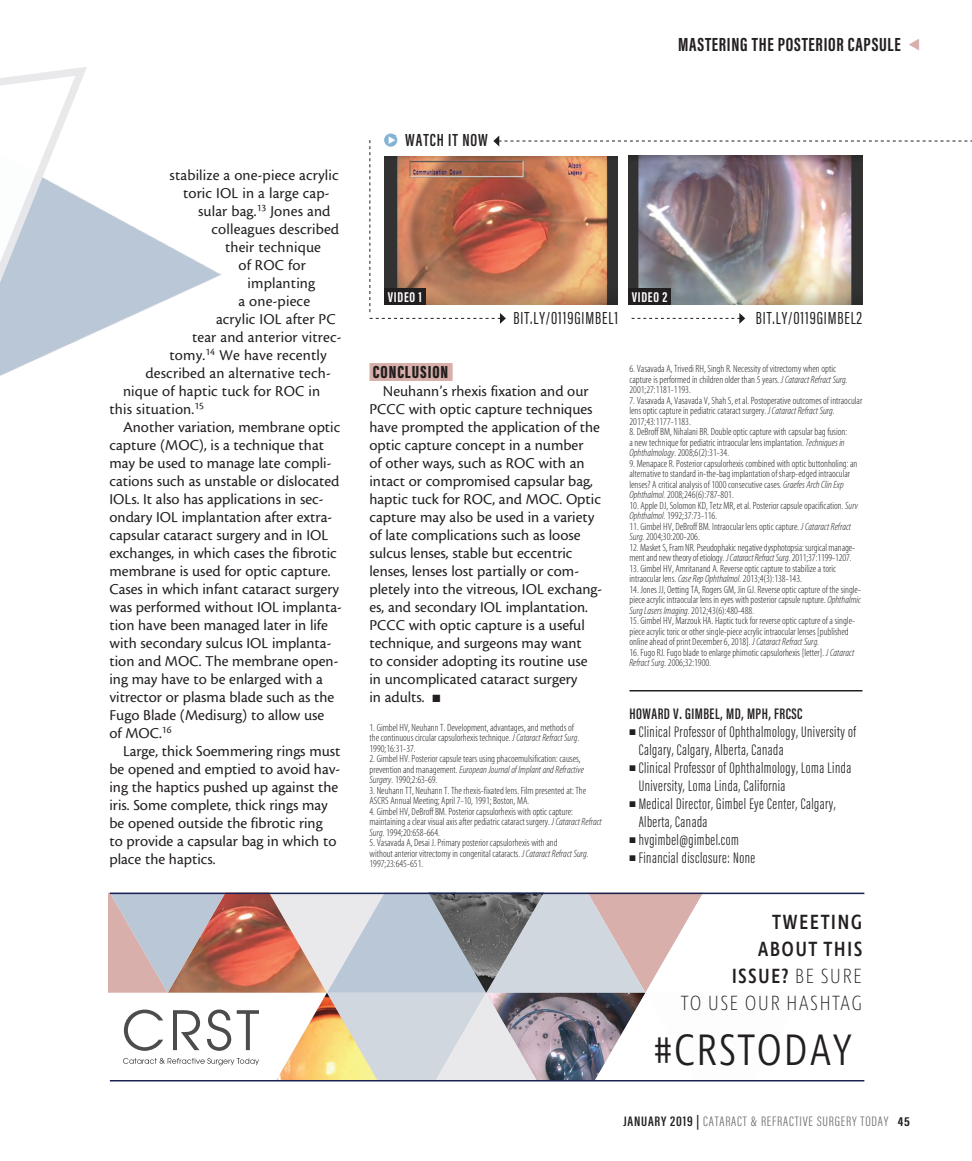
<style>
.page{position:relative;width:972px;height:1161px;background:#fff}
.page>*{position:absolute;margin:0;border:0;box-sizing:border-box;transform-origin:0 0}
.sidebar_h1{font:300 45px "Ingra Cd";letter-spacing:.03em;color:#231f20}
.t1{font:500 21px/27px "Ingra Cd";letter-spacing:.06em;color:#231f20;text-align:right}
.t2{font:700 19.5px "Acumin Pro Extra Cond";letter-spacing:.035em;color:#231f20}
.subhead{font:18px "Acumin Pro Extra Cond";letter-spacing:.05em;color:#231f20}
.subhead-2{font:900 18px "Acumin Pro Extra Cond";letter-spacing:.05em;color:#231f20}
.subhead-3{font:600 18px "Acumin Pro Extra Cond";letter-spacing:.05em;color:#231f20}
.body{font:15.75px/18px "Cronos MM 408 10";color:#231f20}
.bio_info{font:300 15.75px/18px "Acumin Pro Extra Cond";letter-spacing:.03em;color:#231f20}
.bio_name{font:600 15.75px "Acumin Pro Extra Cond";letter-spacing:.03em;color:#231f20}
.subhead-4{font:700 14.55px "Acumin Pro Extra Cond";letter-spacing:.05em;color:#fff}
.t3{font:300 14.1px "Acumin Pro Extra Cond";letter-spacing:.05em;color:#6c6d70;scale:1.11 1}
.footnote{font:10.5px/10.5px "Myriad MM 215 300";color:#231f20}
.s1{font-family:"Myriad MM It 215 300"}
.s2{font-weight:200}
.s3{font-weight:600;color:#231f20}
.s4{font-weight:700;font-size:13.35px;color:#231f20}
</style>
<div class="page">
<div style="left:369px;top:363px;width:84px;height:18px;background:#d8afab"></div>
<hr style="left:630px;top:690px;width:232px;height:2px;background:#231f20">
<svg style="left:384px;top:133px;width:13px;height:14px"></svg>
<svg style="left:91px;top:204px;width:131px;height:130px"></svg>
<svg style="left:0;top:67px;width:91px;height:309px"></svg>
<hr style="left:110px;top:1080px;width:754px;height:2px;background:#182253">
<svg style="left:108px;top:893px;width:756px;height:187px"></svg>
<img style="left:369px;top:136px;width:603px;height:188px">
<h3 class="t2" style="left:678px;top:32px;width:224px">MASTERING THE POSTERIOR CAPSULE</h3>
<p class="body" style="left:170px;top:166px;width:171px">stabilize a one-piece acrylic</p>
<p class="body" style="left:183px;top:184px;width:148px">toric IOL in a large cap-</p>
<p class="body" style="left:198px;top:202px;width:134px">sular bag.<sup>13</sup> Jones and</p>
<p class="body" style="left:212px;top:220px;width:129px">colleagues described</p>
<p class="body" style="left:225px;top:238px;width:98px">their technique</p>
<p class="body" style="left:238px;top:256px;width:69px">of ROC for</p>
<p class="body" style="left:248px;top:274px;width:69px">implanting</p>
<p class="body" style="left:238px;top:292px;width:73px">a one-piece</p>
<p class="body" style="left:216px;top:310px;width:121px">acrylic IOL after PC</p>
<p class="body" style="left:192px;top:328px;width:151px">tear and anterior vitrec-</p>
<p class="body" style="left:170px;top:346px;width:159px">tomy.<sup>14</sup> We have recently</p>
<p class="body" style="left:146px;top:364px;width:187px">described an alternative tech-</p>
<p class="body" style="left:123px;top:382px;width:199px">nique of haptic tuck for ROC in</p>
<p class="body" style="left:110px;top:400px;width:96px">this situation.<sup>15</sup></p>
<p class="body" style="left:110px;top:418px;width:234px;text-indent:14px">Another variation, membrane optic capture (MOC), is a technique that may be used to manage late compli&shy;cations such as unstable or dislocated IOLs. It also has applications in sec&shy;ondary IOL implantation after extra&shy;capsular cataract surgery and in IOL exchanges, in which cases the fibrotic membrane is used for optic capture.<br>Cases in which infant cataract surgery was performed without IOL implanta&shy;tion have been managed later in life with secondary sulcus IOL implanta&shy;tion and MOC. The membrane open&shy;ing may have to be enlarged with a vitrector or plasma blade such as the Fugo Blade (Medisurg) to allow use<br>of MOC.<sup>16</sup></p>
<p class="body" style="left:110px;top:742px;width:233px;text-indent:14px">Large, thick Soemmering rings must be opened and emptied to avoid hav&shy;ing the haptics pushed up against the iris. Some complete, thick rings may be opened outside the fibrotic ring<br>to provide a capsular bag in which to place the haptics.</p>
<p class="subhead-3" style="left:405px;top:129px;width:84px">WATCH IT NOW</p>
<p class="subhead-4" style="left:388px;top:288px;width:36px">VIDEO 1</p>
<p class="subhead-4" style="left:632px;top:288px;width:37px">VIDEO 2</p>
<p class="subhead" style="left:514px;top:308px;width:106px">BIT.LY/0119GIMBEL1</p>
<p class="subhead" style="left:756px;top:307px;width:108px">BIT.LY/0119GIMBEL2</p>
<p class="subhead-2" style="left:373px;top:361px;width:77px">CONCLUSION</p>
<p class="body" style="left:369px;top:382px;width:234px;text-indent:14px">Neuhann’s rhexis fixation and our PCCC with optic capture techniques have prompted the application of the optic capture concept in a number<br>of other ways, such as ROC with an intact or compromised capsular bag, haptic tuck for ROC, and MOC. Optic capture may also be used in a variety of late complications such as loose sulcus lenses, stable but eccentric lenses, lenses lost partially or com&shy;pletely into the vitreous, IOL exchang&shy;es, and secondary IOL implantation.<br>PCCC with optic capture is a useful technique, and surgeons may want<br>to consider adopting its routine use in uncomplicated cataract surgery<br>in adults. ■</p>
<p class="footnote" style="left:369px;top:722px;width:211px">1. Gimbel HV, Neuhann T. Development, advantages, and methods of the continuous circular capsulorhexis technique. <span class="s1">J Cataract Refract Surg</span>.<br>1990;16:31-37.</p>
<p class="footnote" style="left:369px;top:754px;width:216px">2. Gimbel HV. Posterior capsule tears using phacoemulsification: causes, prevention and management. <span class="s1">European Journal of Implant and Refractive<br>Surgery</span>. 1990;2:63-69.</p>
<p class="footnote" style="left:369px;top:785px;width:218px">3. Neuhann TT, Neuhann T. The rhexis-fixated lens. Film presented at: The<br>ASCRS Annual Meeting; April 7-10, 1991; Boston, MA.</p>
<p class="footnote" style="left:369px;top:806px;width:234px">4. Gimbel HV, DeBroff BM. Posterior capsulorhexis with optic capture: maintaining a clear visual axis after pediatric cataract surgery. <span class="s1">J Cataract Refract<br>Surg</span>. 1994;20:658-664.</p>
<p class="footnote" style="left:369px;top:838px;width:221px">5. Vasavada A, Desai J. Primary posterior capsulorhexis with and<br>without anterior vitrectomy in congenital cataracts. <span class="s1">J Cataract Refract Surg</span>.<br>1997;23:645-651.</p>
<p class="footnote" style="left:630px;top:364px;width:220px">6. Vasavada A, Trivedi RH, Singh R. Necessity of vitrectomy when optic capture is performed in children older than 5 years. <span class="s1">J Cataract Refract Surg.<br></span>2001;27:1181-1193.</p>
<p class="footnote" style="left:630px;top:396px;width:234px">7. Vasavada A, Vasavada V, Shah S, et al. Postoperative outcomes of intraocular lens optic capture in pediatric cataract surgery. <span class="s1">J Cataract Refract Surg</span>.<br>2017;43:1177-1183.</p>
<p class="footnote" style="left:630px;top:427px;width:219px">8. DeBroff BM, Nihalani BR. Double optic capture with capsular bag fusion: a new technique for pediatric intraocular lens implantation. <span class="s1">Techniques in<br>Ophthalmology</span>. 2008;6(2):31-34.</p>
<p class="footnote" style="left:630px;top:459px;width:230px">9. Menapace R. Posterior capsulorhexis combined with optic buttonholing: an alternative to standard in-the-bag implantation of sharp-edged intraocular lenses? A critical analysis of 1000 consecutive cases. <span class="s1">Graefes Arch Clin Exp Ophthalmol.</span> 2008;246(6):787-801.</p>
<p class="footnote" style="left:630px;top:501px;width:230px">10. Apple DJ, Solomon KD, Tetz MR, et al. Posterior capsule opacification. <span class="s1">Surv<br>Ophthalmol</span>. 1992;37:73-116.</p>
<p class="footnote" style="left:630px;top:522px;width:223px">11. Gimbel HV, DeBroff BM. Intraocular lens optic capture. <span class="s1">J Cataract Refract<br>Surg.</span> 2004;30:200-206.</p>
<p class="footnote" style="left:630px;top:543px;width:227px">12. Masket S, Fram NR. Pseudophakic negative dysphotopsia: surgical manage&shy;ment and new theory of etiology. <span class="s1">J Cataract Refract Surg</span>. 2011;37:1199-1207.</p>
<p class="footnote" style="left:630px;top:564px;width:208px">13. Gimbel HV, Amritanand A. Reverse optic capture to stabilize a toric intraocular lens. <span class="s1">Case Rep Ophthalmol</span>. 2013;4(3):138-143.</p>
<p class="footnote" style="left:630px;top:585px;width:233px;text-align:justify">14. Jones JJ, Oetting TA, Rogers GM, Jin GJ. Reverse optic capture of the single&shy;piece acrylic intraocular lens in eyes with posterior capsule rupture. <span class="s1">Ophthalmic Surg Lasers Imaging</span>. 2012;43(6):480-488.</p>
<p class="footnote" style="left:630px;top:616px;width:227px">15. Gimbel HV, Marzouk HA. Haptic tuck for reverse optic capture of a single&shy;piece acrylic toric or other single-piece acrylic intraocular lenses [published online ahead of print December 6, 2018]. <span class="s1">J Cataract Refract Surg.</span></p>
<p class="footnote" style="left:630px;top:648px;width:226px">16. Fugo RJ. Fugo blade to enlarge phimotic capsulorhexis [letter]. <span class="s1">J Cataract<br>Refract Surg</span>. 2006;32:1900.</p>
<p class="bio_name" style="left:630px;top:704px;width:175px">HOWARD V. GIMBEL, MD, MPH, FRCSC</p>
<p class="bio_info" style="left:639px;top:722px;width:219px;text-indent:-9px">■ Clinical Professor of Ophthalmology, University of<br>Calgary, Calgary, Alberta, Canada</p>
<p class="bio_info" style="left:639px;top:758px;width:214px;text-indent:-9px">■ Clinical Professor of Ophthalmology, Loma Linda<br>University, Loma Linda, California</p>
<p class="bio_info" style="left:639px;top:794px;width:198px;text-indent:-9px">■ Medical Director, Gimbel Eye Center, Calgary,<br>Alberta, Canada</p>
<p class="bio_info" style="left:630px;top:830px;width:111px">■ hvgimbel@gimbel.com</p>
<p class="bio_info" style="left:630px;top:848px;width:127px">■ Financial disclosure: None</p>
<p class="t1" style="left:681px;top:909px;width:183px">TWEETING<br>ABOUT THIS<br>ISSUE? <span class="s2">BE SURE<br>TO USE OUR HASHTAG</span></p>
<p class="sidebar_h1" style="left:654px;top:1022px;width:200px">#CRSTODAY</p>
<h3 class="t3" style="left:623px;top:1113px;width:259px"><span class="s3">JANUARY 2019 |</span> CATARACT &amp; REFRACTIVE SURGERY TODAY <span class="s4">45</span></h3>
</div>
